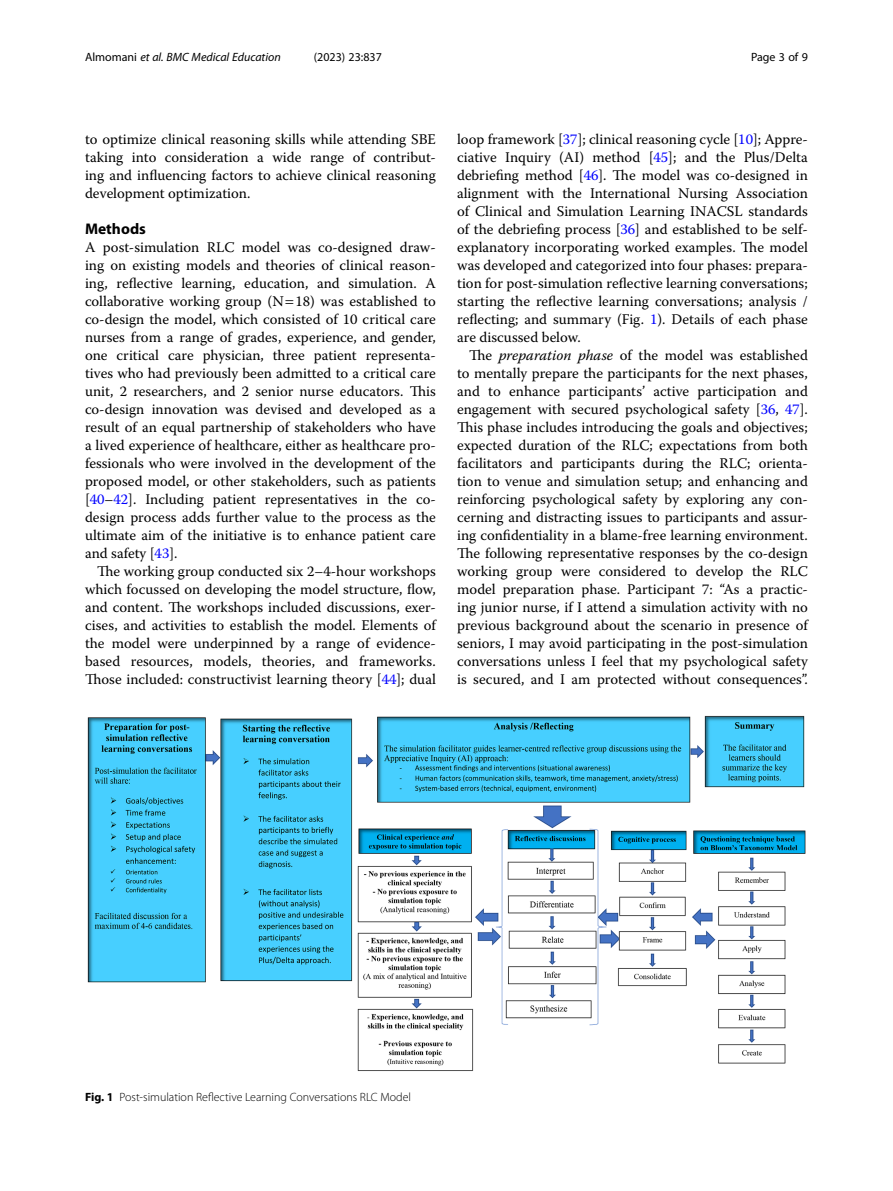
<style>
.page{position:relative;width:893px;height:1191px;background:#fff}
.page>*{position:absolute;margin:0;border:0;box-sizing:border-box;transform-origin:0 0}
.Head_1{font:700 15.45px "Myriad Pro";color:#000}
.Body_Text_Indent{font:14.7px/18px "Warnock Pro";color:#000;text-align:justify}
.Body_Text{font:14.7px/18px "Warnock Pro";color:#000;text-align:justify}
.Figure_Caption{font:300 12px "Myriad Pro";color:#000}
.t1{font:italic 12px "Myriad Pro";color:#000}
.t2{font:12px "Myriad Pro";color:#000}
.s1{font-style:normal}
.s2{color:#00f}
.s3{font-style:italic}
.s4{font-weight:700}
</style>
<div class="page">
<img style="left:87px;top:715px;width:719px;height:356px">
<p class="t1" style="left:85px;top:50px;width:197px"><span class="s1">Almomani</span> et al. BMC Medical Education</p>
<p class="t2" style="left:314px;top:50px;width:70px">(2023) 23:837</p>
<p class="t2" style="left:751px;top:50px;width:58px">Page 3 of 9</p>
<p class="Body_Text_Indent" style="left:85px;top:130px;width:352px">to optimize clinical reasoning skills while attending SBE taking into consideration a wide range of contribut&shy;ing and influencing factors to achieve clinical reasoning development optimization.</p>
<p class="Head_1" style="left:85px;top:219px;width:62px">Methods</p>
<p class="Body_Text" style="left:85px;top:238px;width:352px">A post-simulation RLC model was co-designed draw&shy;ing on existing models and theories of clinical reason&shy;ing, reflective learning, education, and simulation. A collaborative working group (N 18) was established to co-design the model, which consisted of 10 critical care nurses from a range of grades, experience, and gender, one critical care physician, three patient representa&shy;tives who had previously been admitted to a critical care unit, 2 researchers, and 2 senior nurse educators. This co-design innovation was devised and developed as a result of an equal partnership of stakeholders who have a lived experience of healthcare, either as healthcare pro&shy;fessionals who were involved in the development of the proposed model, or other stakeholders, such as patients [<span class="s2">40</span>–<span class="s2">42</span>]. Including patient representatives in the co&shy;design process adds further value to the process as the ultimate aim of the initiative is to enhance patient care and safety [<span class="s2">43</span>].</p>
<p class="Body_Text_Indent" style="left:85px;top:562px;width:352px;text-indent:12px">The working group conducted six 2–4-hour workshops which focussed on developing the model structure, flow, and content. The workshops included discussions, exer&shy;cises, and activities to establish the model. Elements of the model were underpinned by a range of evidence&shy;based resources, models, theories, and frameworks.<br>Those included: constructivist learning theory [<span class="s2">44</span>]; dual</p>
<p class="Body_Text_Indent" style="left:457px;top:130px;width:352px">loop framework [<span class="s2">37</span>]; clinical reasoning cycle [<span class="s2">10</span>]; Appre&shy;ciative Inquiry (AI) method [<span class="s2">45</span>]; and the Plus/Delta debriefing method [<span class="s2">46</span>]. The model was co-designed in alignment with the International Nursing Association of Clinical and Simulation Learning INACSL standards of the debriefing process [<span class="s2">36</span>] and established to be self&shy;explanatory incorporating worked examples. The model was developed and categorized into four phases: prepara&shy;tion for post-simulation reflective learning conversations; starting the reflective learning conversations; analysis / reflecting; and summary (Fig. <span class="s2">1</span>). Details of each phase are discussed below.</p>
<p class="Body_Text_Indent" style="left:457px;top:346px;width:352px;text-indent:12px">The <span class="s3">preparation phase</span> of the model was established to mentally prepare the participants for the next phases, and to enhance participants’ active participation and engagement with secured psychological safety [<span class="s2">36</span>, <span class="s2">47</span>].<br>This phase includes introducing the goals and objectives; expected duration of the RLC; expectations from both facilitators and participants during the RLC; orienta&shy;tion to venue and simulation setup; and enhancing and reinforcing psychological safety by exploring any con&shy;cerning and distracting issues to participants and assur&shy;ing confidentiality in a blame-free learning environment.<br>The following representative responses by the co-design working group were considered to develop the RLC model preparation phase. Participant 7: “As a practic&shy;ing junior nurse, if I attend a simulation activity with no previous background about the scenario in presence of seniors, I may avoid participating in the post-simulation conversations unless I feel that my psychological safety is secured, and I am protected without consequences”.</p>
<p class="Figure_Caption" style="left:85px;top:1090px;width:327px"><span class="s4">Fig. 1</span> Post-simulation Reflective Learning Conversations RLC Model</p>
</div>
